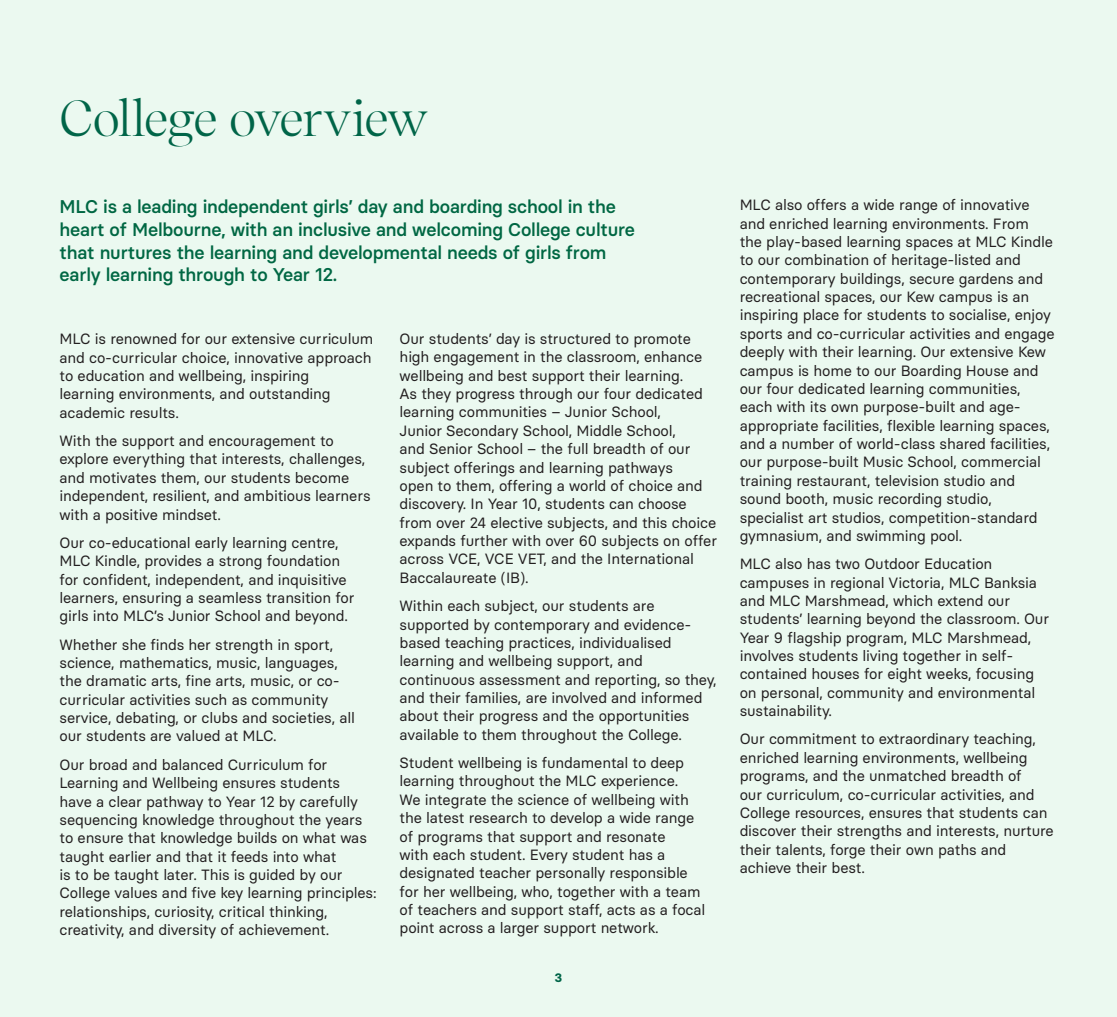
<style>
.page{position:relative;width:1117px;height:1017px;background:#fff}
.page>*{position:absolute;margin:0;border:0;box-sizing:border-box;transform-origin:0 0}
.t1{font:49px "Recife Display";letter-spacing:-.025em;color:#006548}
.t2{font:500 18.38px/22.8px "Basier Circle";letter-spacing:-.01em;color:#006743}
.t3{font:14.88px/18.4px "Basier Circle";letter-spacing:-.01em;color:#231f20}
.t4{font:700 12.25px "Basier Circle";color:#006548}
</style>
<div class="page">
<div style="left:0;top:0;width:1116px;height:1017px;background:#ebf9f0"></div>
<h1 class="t1" style="left:60px;top:84px;width:370px">College overview</h1>
<p class="t2" style="left:60px;top:195px;width:577px">MLC is a leading independent girls’ day and boarding school in the heart of Melbourne, with an inclusive and welcoming College culture that nurtures the learning and developmental needs of girls from early learning through to Year 12.</p>
<p class="t3" style="left:60px;top:330px;width:315px">MLC is renowned for our extensive curriculum and co-curricular choice, innovative approach to education and wellbeing, inspiring<br>learning environments, and outstanding academic results.</p>
<p class="t3" style="left:60px;top:431px;width:312px">With the support and encouragement to explore everything that interests, challenges, and motivates them, our students become independent, resilient, and ambitious learners with a positive mindset.</p>
<p class="t3" style="left:60px;top:533px;width:296px">Our co-educational early learning centre, MLC Kindle, provides a strong foundation for confident, independent, and inquisitive learners, ensuring a seamless transition for girls into MLC’s Junior School and beyond.</p>
<p class="t3" style="left:60px;top:635px;width:297px">Whether she finds her strength in sport, science, mathematics, music, languages, the dramatic arts, fine arts, music, or co&shy;curricular activities such as community service, debating, or clubs and societies, all our students are valued at MLC.</p>
<p class="t3" style="left:60px;top:755px;width:318px">Our broad and balanced Curriculum for Learning and Wellbeing ensures students<br>have a clear pathway to Year 12 by carefully sequencing knowledge throughout the years to ensure that knowledge builds on what was taught earlier and that it feeds into what<br>is to be taught later. This is guided by our College values and five key learning principles: relationships, curiosity, critical thinking, creativity, and diversity of achievement.</p>
<p class="t3" style="left:399px;top:329px;width:319px">Our students’ day is structured to promote high engagement in the classroom, enhance wellbeing and best support their learning.<br>As they progress through our four dedicated learning communities – Junior School,<br>Junior Secondary School, Middle School,<br>and Senior School – the full breadth of our subject offerings and learning pathways<br>open to them, offering a world of choice and discovery. In Year 10, students can choose from over 24 elective subjects, and this choice expands further with over 60 subjects on offer across VCE, VCE VET, and the International Baccalaureate (IB).</p>
<p class="t3" style="left:399px;top:596px;width:318px">Within each subject, our students are supported by contemporary and evidence&shy;based teaching practices, individualised learning and wellbeing support, and continuous assessment and reporting, so they, and their families, are involved and informed about their progress and the opportunities available to them throughout the College.</p>
<p class="t3" style="left:399px;top:753px;width:307px">Student wellbeing is fundamental to deep learning throughout the MLC experience.<br>We integrate the science of wellbeing with the latest research to develop a wide range of programs that support and resonate<br>with each student. Every student has a designated teacher personally responsible for her wellbeing, who, together with a team of teachers and support staff, acts as a focal point across a larger support network.</p>
<p class="t4" style="left:554px;top:970px;width:9px">3</p>
<p class="t3" style="left:739px;top:196px;width:316px">MLC also offers a wide range of innovative and enriched learning environments. From the play-based learning spaces at MLC Kindle to our combination of heritage-listed and contemporary buildings, secure gardens and recreational spaces, our Kew campus is an inspiring place for students to socialise, enjoy sports and co-curricular activities and engage deeply with their learning. Our extensive Kew campus is home to our Boarding House and our four dedicated learning communities, each with its own purpose-built and age&shy;appropriate facilities, flexible learning spaces, and a number of world-class shared facilities, our purpose-built Music School, commercial training restaurant, television studio and sound booth, music recording studio, specialist art studios, competition-standard gymnasium, and swimming pool.</p>
<p class="t3" style="left:739px;top:555px;width:311px">MLC also has two Outdoor Education campuses in regional Victoria, MLC Banksia and MLC Marshmead, which extend our students’ learning beyond the classroom. Our Year 9 flagship program, MLC Marshmead, involves students living together in self&shy;contained houses for eight weeks, focusing on personal, community and environmental sustainability.</p>
<p class="t3" style="left:739px;top:730px;width:315px">Our commitment to extraordinary teaching, enriched learning environments, wellbeing programs, and the unmatched breadth of<br>our curriculum, co-curricular activities, and College resources, ensures that students can discover their strengths and interests, nurture their talents, forge their own paths and achieve their best.</p>
</div>
